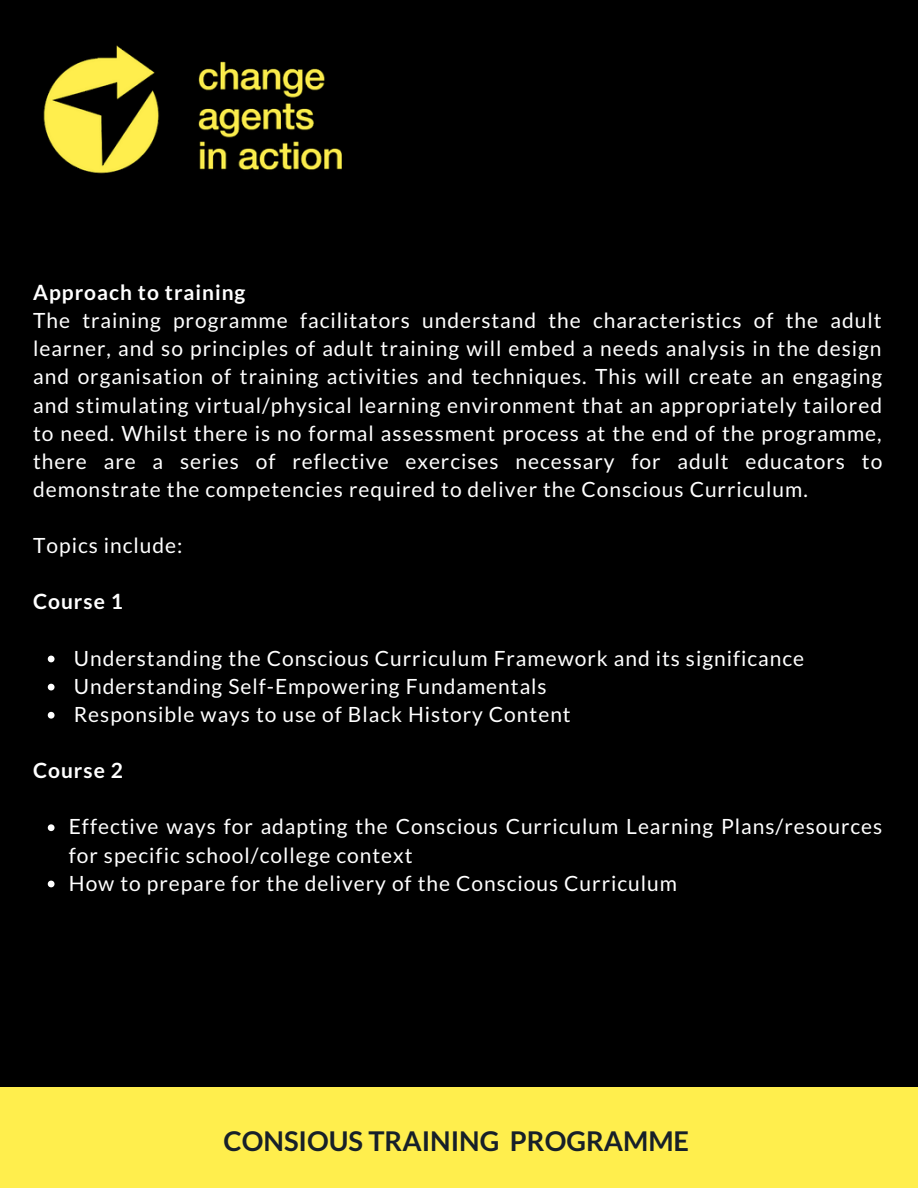
<style>
.page{position:relative;width:918px;height:1188px;background:#000}
.page>*{position:absolute;margin:0;border:0;box-sizing:border-box;transform-origin:0 0}
.t1{font:700 27.15px "Lato";color:#172029}
.t2{font:21px/28.2px "Lato";letter-spacing:.045em;color:#fff}
.t3{font:700 21px "Lato";letter-spacing:.045em;color:#fff}
</style>
<div class="page">
<div style="left:0;top:1087px;width:918px;height:101px;background:#ffee4d"></div>
<img style="left:43px;top:45px;width:299px;height:129px">
<svg style="left:48px;top:656px;width:7px;height:6px"></svg>
<svg style="left:48px;top:684px;width:7px;height:6px"></svg>
<svg style="left:48px;top:712px;width:7px;height:7px"></svg>
<svg style="left:48px;top:824px;width:7px;height:7px"></svg>
<svg style="left:48px;top:881px;width:7px;height:6px"></svg>
<p class="t3" style="left:33px;top:279px;width:214px">Approach to training</p>
<p class="t2" style="left:33px;top:306px;width:851px;text-align:justify">The training programme facilitators understand the characteristics of the adult learner, and so principles of adult training will embed a needs analysis in the design and organisation of training activities and techniques. This will create an engaging and stimulating virtual/physical learning environment that an appropriately tailored to need. Whilst there is no formal assessment process at the end of the programme, there are a series of reflective exercises necessary for adult educators to demonstrate the competencies required to deliver the Conscious Curriculum.</p>
<p class="t2" style="left:33px;top:531px;width:151px">Topics include:</p>
<p class="t3" style="left:33px;top:589px;width:91px">Course 1</p>
<p class="t2" style="left:74px;top:644px;width:732px">Understanding the Conscious Curriculum Framework and its significance</p>
<p class="t2" style="left:74px;top:672px;width:474px">Understanding Self-Empowering Fundamentals</p>
<p class="t2" style="left:74px;top:700px;width:498px">Responsible ways to use of Black History Content</p>
<p class="t3" style="left:33px;top:758px;width:91px">Course 2</p>
<p class="t2" style="left:69px;top:812px;width:815px">Effective ways for adapting the Conscious Curriculum Learning Plans/resources for specific school/college context</p>
<p class="t2" style="left:69px;top:869px;width:610px">How to prepare for the delivery of the Conscious Curriculum</p>
<p class="t1" style="left:224px;top:1124px;width:467px">CONSIOUS TRAINING PROGRAMME</p>
</div>
